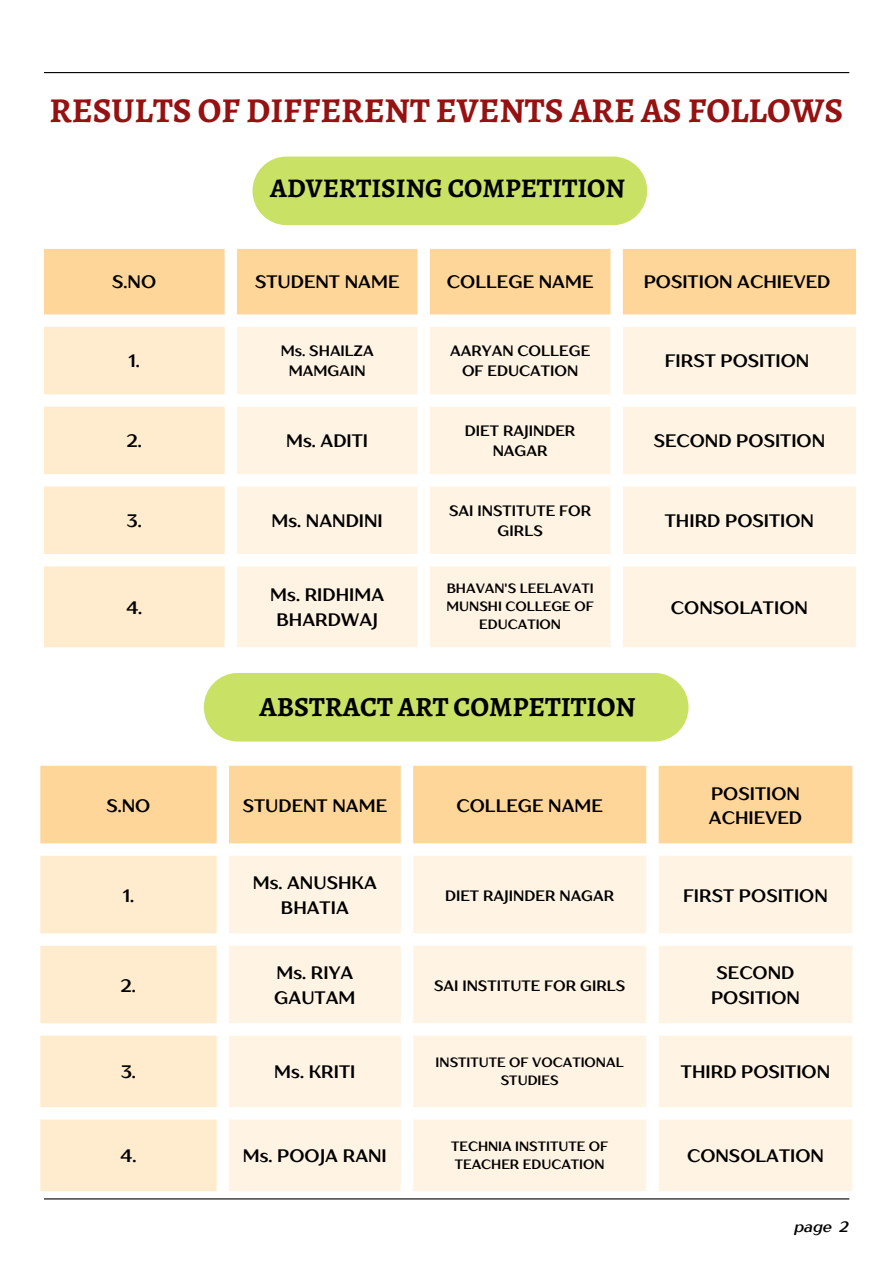
<style>
.page{position:relative;width:893px;height:1264px;background:#fff}
.page>*{position:absolute;margin:0;border:0;box-sizing:border-box;transform-origin:0 0}
.t1{font:700 34.95px "Alegreya";color:#961111}
.t2{font:700 27.75px "Alegreya";color:#000}
.t3{font:700 27px "Alegreya";color:#000}
.t4{font:700 18px/24.8px "TT Drugs";color:#000;text-align:center}
.t5{font:700 15px/20.2px "TT Drugs";color:#000;text-align:center}
.t6{font:italic 700 15px "TT Drugs";color:#000}
.t7{font:700 13.5px/18px "TT Drugs";color:#000;text-align:center}
</style>
<div class="page">
<hr style="left:44px;top:72px;width:805px;height:1px;background:#000">
<hr style="left:44px;top:1198px;width:805px;height:1px;background:#000">
<div style="left:44px;top:249px;width:812px;height:65px;background:#ffd699"></div>
<svg style="left:44px;top:327px;width:180px;height:320px;background:#ffedd2"></svg>
<svg style="left:237px;top:327px;width:619px;height:320px;fill:#fff4e3"></svg>
<div style="left:40px;top:765px;width:812px;height:78px;background:#ffd699"></div>
<svg style="left:40px;top:855px;width:176px;height:336px;background:#ffedd2"></svg>
<svg style="left:229px;top:856px;width:623px;height:335px;fill:#fff4e3"></svg>
<div style="left:252px;top:156px;width:395px;height:69px;background:#c9e265;border-radius:34px"></div>
<div style="left:204px;top:673px;width:484px;height:68px;background:#c9e265;border-radius:34px"></div>
<h1 class="t1" style="left:49px;top:86px;width:795px">RESULTS OF DIFFERENT EVENTS ARE AS FOLLOWS</h1>
<h3 class="t3" style="left:270px;top:170px;width:356px">ADVERTISING COMPETITION</h3>
<p class="t4" style="left:112px;top:269px;width:45px">S.NO</p>
<p class="t4" style="left:255px;top:269px;width:146px">STUDENT NAME</p>
<p class="t4" style="left:447px;top:269px;width:148px">COLLEGE NAME</p>
<p class="t4" style="left:643px;top:269px;width:188px">POSITION ACHIEVED</p>
<p class="t4" style="left:129px;top:348px;width:13px">1.</p>
<p class="t5" style="left:281px;top:340px;width:95px">Ms. SHAILZA<br>MAMGAIN</p>
<p class="t5" style="left:450px;top:340px;width:141px">AARYAN COLLEGE<br>OF EDUCATION</p>
<p class="t4" style="left:664px;top:348px;width:146px">FIRST POSITION</p>
<p class="t4" style="left:127px;top:428px;width:16px">2.</p>
<p class="t4" style="left:286px;top:428px;width:83px">Ms. ADITI</p>
<p class="t5" style="left:465px;top:420px;width:112px">DIET RAJINDER<br>NAGAR</p>
<p class="t4" style="left:653px;top:428px;width:173px">SECOND POSITION</p>
<p class="t4" style="left:127px;top:508px;width:16px">3.</p>
<p class="t4" style="left:271px;top:508px;width:113px">Ms. NANDINI</p>
<p class="t5" style="left:449px;top:500px;width:144px">SAI INSTITUTE FOR<br>GIRLS</p>
<p class="t4" style="left:664px;top:508px;width:151px">THIRD POSITION</p>
<p class="t4" style="left:126px;top:594px;width:17px">4.</p>
<p class="t4" style="left:270px;top:582px;width:115px">Ms. RIDHIMA<br>BHARDWAJ</p>
<p class="t7" style="left:446px;top:579px;width:149px">BHAVAN'S LEELAVATI<br>MUNSHI COLLEGE OF<br>EDUCATION</p>
<h2 class="t2" style="left:259px;top:687px;width:377px">ABSTRACT ART COMPETITION</h2>
<p class="t4" style="left:106px;top:792px;width:45px">S.NO</p>
<p class="t4" style="left:243px;top:792px;width:146px">STUDENT NAME</p>
<p class="t4" style="left:456px;top:792px;width:148px">COLLEGE NAME</p>
<p class="t4" style="left:671px;top:594px;width:138px">CONSOLATION</p>
<p class="t4" style="left:708px;top:780px;width:95px;text-align:left">POSITION<br>ACHIEVED</p>
<p class="t4" style="left:123px;top:882px;width:13px">1.</p>
<p class="t4" style="left:253px;top:870px;width:126px">Ms. ANUSHKA<br>BHATIA</p>
<p class="t4" style="left:121px;top:972px;width:16px">2.</p>
<p class="t4" style="left:274px;top:960px;width:83px;text-align:left">Ms. RIYA<br>GAUTAM</p>
<p class="t5" style="left:445px;top:885px;width:171px">DIET RAJINDER NAGAR</p>
<p class="t4" style="left:683px;top:882px;width:146px">FIRST POSITION</p>
<p class="t5" style="left:434px;top:975px;width:193px">SAI INSTITUTE FOR GIRLS</p>
<p class="t4" style="left:711px;top:960px;width:90px">SECOND<br>POSITION</p>
<p class="t4" style="left:121px;top:1059px;width:16px">3.</p>
<p class="t4" style="left:274px;top:1059px;width:83px">Ms. KRITI</p>
<p class="t7" style="left:435px;top:1053px;width:190px">INSTITUTE OF VOCATIONAL<br>STUDIES</p>
<p class="t4" style="left:680px;top:1059px;width:151px">THIRD POSITION</p>
<p class="t4" style="left:121px;top:1143px;width:17px">4.</p>
<p class="t4" style="left:243px;top:1143px;width:145px">Ms. POOJA RANI</p>
<p class="t7" style="left:451px;top:1137px;width:159px;text-align:left">TECHNIA INSTITUTE OF<br>TEACHER EDUCATION</p>
<p class="t4" style="left:687px;top:1143px;width:138px">CONSOLATION</p>
<p class="t6" style="left:794px;top:1217px;width:56px">page 2</p>
</div>
